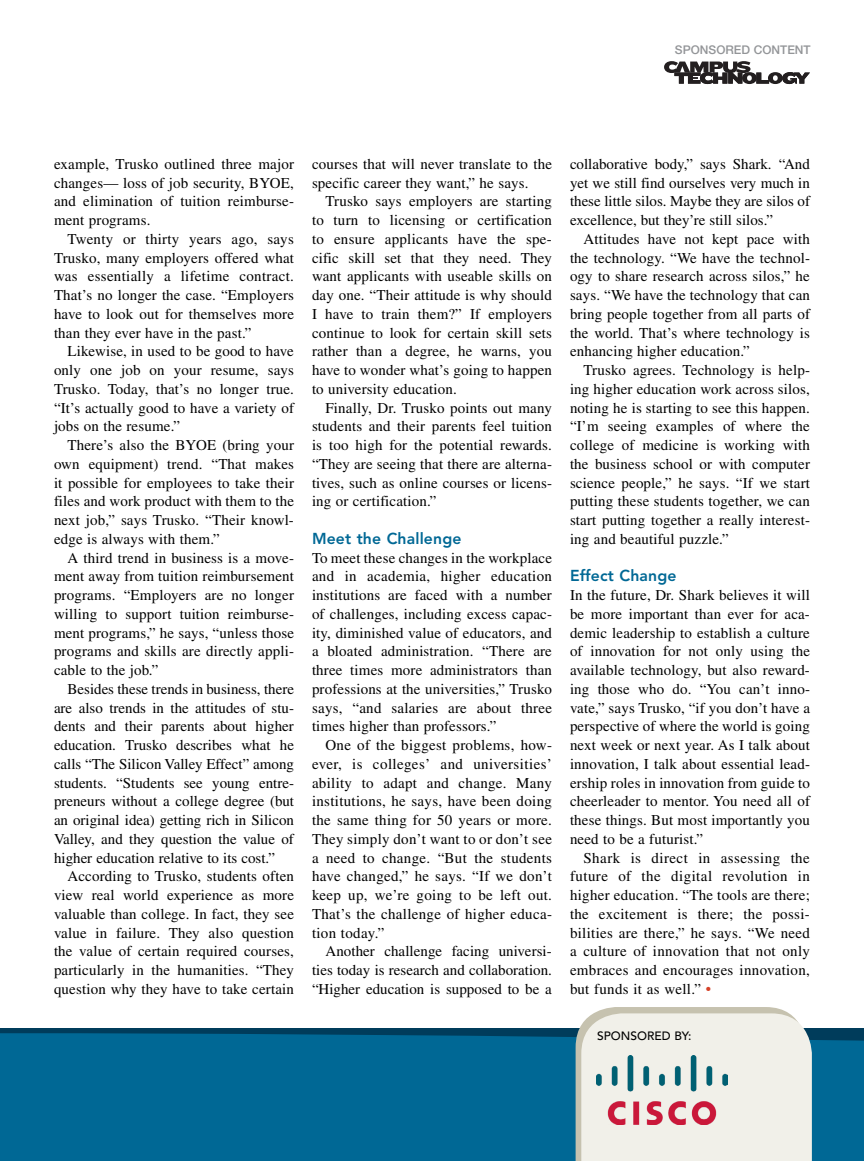
<style>
.page{position:relative;width:864px;height:1161px;background:#fff}
.page>*{position:absolute;margin:0;border:0;box-sizing:border-box;transform-origin:0 0}
.t1{font:800 15.75px "Avenir LT Std";letter-spacing:.01em;color:#006895}
.t2{font:15px/18.8px "Times LT Std";letter-spacing:.01em;color:#000;text-align:justify}
.t3{font:500 12px "Helvetica Neue LT Std";color:#939598}
.t4{font:500 12px "Avenir LT Std";color:#000}
.s1{font-weight:700;color:#d64228}
</style>
<div class="page">
<div style="left:0;top:1028px;width:864px;height:133px;background:#003c5b"></div>
<div style="left:0;top:1033px;width:864px;height:128px;background:#006895"></div>
<svg style="left:576px;top:1007px;width:236px;height:154px;background:#ecece4"></svg>
<svg style="left:664px;top:61px;width:146px;height:23px"></svg>
<img style="left:596px;top:1055px;width:132px;height:70px">
<p class="t3" style="left:675px;top:43px;width:137px">SPONSORED CONTENT</p>
<p class="t2" style="left:54px;top:154px;width:242px">example, Trusko outlined three major changes— loss of job security, BYOE, and elimination of tuition reimburse&shy;ment programs.</p>
<p class="t2" style="left:54px;top:229px;width:242px;text-indent:14px">Twenty or thirty years ago, says Trusko, many employers offered what was essentially a lifetime contract.<br>That’s no longer the case. “Employers have to look out for themselves more than they ever have in the past.”</p>
<p class="t2" style="left:54px;top:342px;width:242px;text-indent:14px">Likewise, in used to be good to have only one job on your resume, says Trusko. Today, that’s no longer true. “It’s actually good to have a variety of jobs on the resume.”</p>
<p class="t2" style="left:54px;top:436px;width:242px;text-indent:14px">There’s also the BYOE (bring your own equipment) trend. “That makes it possible for employees to take their files and work product with them to the next job,” says Trusko. “Their knowl&shy;edge is always with them.”</p>
<p class="t2" style="left:54px;top:548px;width:242px;text-indent:14px">A third trend in business is a move&shy;ment away from tuition reimbursement programs. “Employers are no longer willing to support tuition reimburse&shy;ment programs,” he says, “unless those programs and skills are directly appli&shy;cable to the job.”</p>
<p class="t2" style="left:54px;top:679px;width:242px;text-indent:14px">Besides these trends in business, there are also trends in the attitudes of stu&shy;dents and their parents about higher education. Trusko describes what he calls “The Silicon Valley Effect” among students. “Students see young entre&shy;preneurs without a college degree (but an original idea) getting rich in Silicon Valley, and they question the value of higher education relative to its cost.”</p>
<p class="t2" style="left:54px;top:867px;width:242px;text-indent:14px">According to Trusko, students often view real world experience as more valuable than college. In fact, they see value in failure. They also question the value of certain required courses, particularly in the humanities. “They question why they have to take certain</p>
<p class="t2" style="left:312px;top:154px;width:242px">courses that will never translate to the specific career they want,” he says.</p>
<p class="t2" style="left:312px;top:192px;width:242px;text-indent:14px">Trusko says employers are starting to turn to licensing or certification to ensure applicants have the spe&shy;cific skill set that they need. They want applicants with useable skills on day one. “Their attitude is why should I have to train them?” If employers continue to look for certain skill sets rather than a degree, he warns, you have to wonder what’s going to happen to university education.</p>
<p class="t2" style="left:312px;top:398px;width:242px;text-indent:14px">Finally, Dr. Trusko points out many students and their parents feel tuition is too high for the potential rewards. “They are seeing that there are alterna&shy;tives, such as online courses or licens&shy;ing or certification.”</p>
<p class="t1" style="left:312px;top:529px;width:151px">Meet the Challenge</p>
<p class="t2" style="left:312px;top:548px;width:242px">To meet these changes in the workplace and in academia, higher education institutions are faced with a number of challenges, including excess capac&shy;ity, diminished value of educators, and a bloated administration. “There are three times more administrators than professions at the universities,” Trusko says, “and salaries are about three times higher than professors.”</p>
<p class="t2" style="left:312px;top:736px;width:242px;text-indent:14px">One of the biggest problems, how&shy;ever, is colleges’ and universities’ ability to adapt and change. Many institutions, he says, have been doing the same thing for 50 years or more.<br>They simply don’t want to or don’t see a need to change. “But the students have changed,” he says. “If we don’t keep up, we’re going to be left out.<br>That’s the challenge of higher educa&shy;tion today.”</p>
<p class="t2" style="left:312px;top:942px;width:241px;text-indent:14px">Another challenge facing universi&shy;ties today is research and collaboration. “Higher education is supposed to be a</p>
<p class="t2" style="left:570px;top:154px;width:242px">collaborative body,” says Shark. “And yet we still find ourselves very much in these little silos. Maybe they are silos of excellence, but they’re still silos.”</p>
<p class="t2" style="left:570px;top:229px;width:242px;text-indent:14px">Attitudes have not kept pace with the technology. “We have the technol&shy;ogy to share research across silos,” he says. “We have the technology that can bring people together from all parts of the world. That’s where technology is enhancing higher education.”</p>
<p class="t2" style="left:570px;top:361px;width:242px;text-indent:14px">Trusko agrees. Technology is help&shy;ing higher education work across silos, noting he is starting to see this happen. “I’m seeing examples of where the college of medicine is working with the business school or with computer science people,” he says. “If we start putting these students together, we can start putting together a really interest&shy;ing and beautiful puzzle.”</p>
<p class="t1" style="left:570px;top:566px;width:108px">Effect Change</p>
<p class="t2" style="left:570px;top:586px;width:242px">In the future, Dr. Shark believes it will be more important than ever for aca&shy;demic leadership to establish a culture of innovation for not only using the available technology, but also reward&shy;ing those who do. “You can’t inno&shy;vate,” says Trusko, “if you don’t have a perspective of where the world is going next week or next year. As I talk about innovation, I talk about essential lead&shy;ership roles in innovation from guide to cheerleader to mentor. You need all of these things. But most importantly you need to be a futurist.”</p>
<p class="t2" style="left:570px;top:848px;width:242px;text-indent:14px">Shark is direct in assessing the future of the digital revolution in higher education. “The tools are there; the excitement is there; the possi&shy;bilities are there,” he says. “We need a culture of innovation that not only embraces and encourages innovation, but funds it as well.” <span class="s1">•</span></p>
<p class="t4" style="left:597px;top:1029px;width:96px">SPONSORED BY:</p>
</div>
